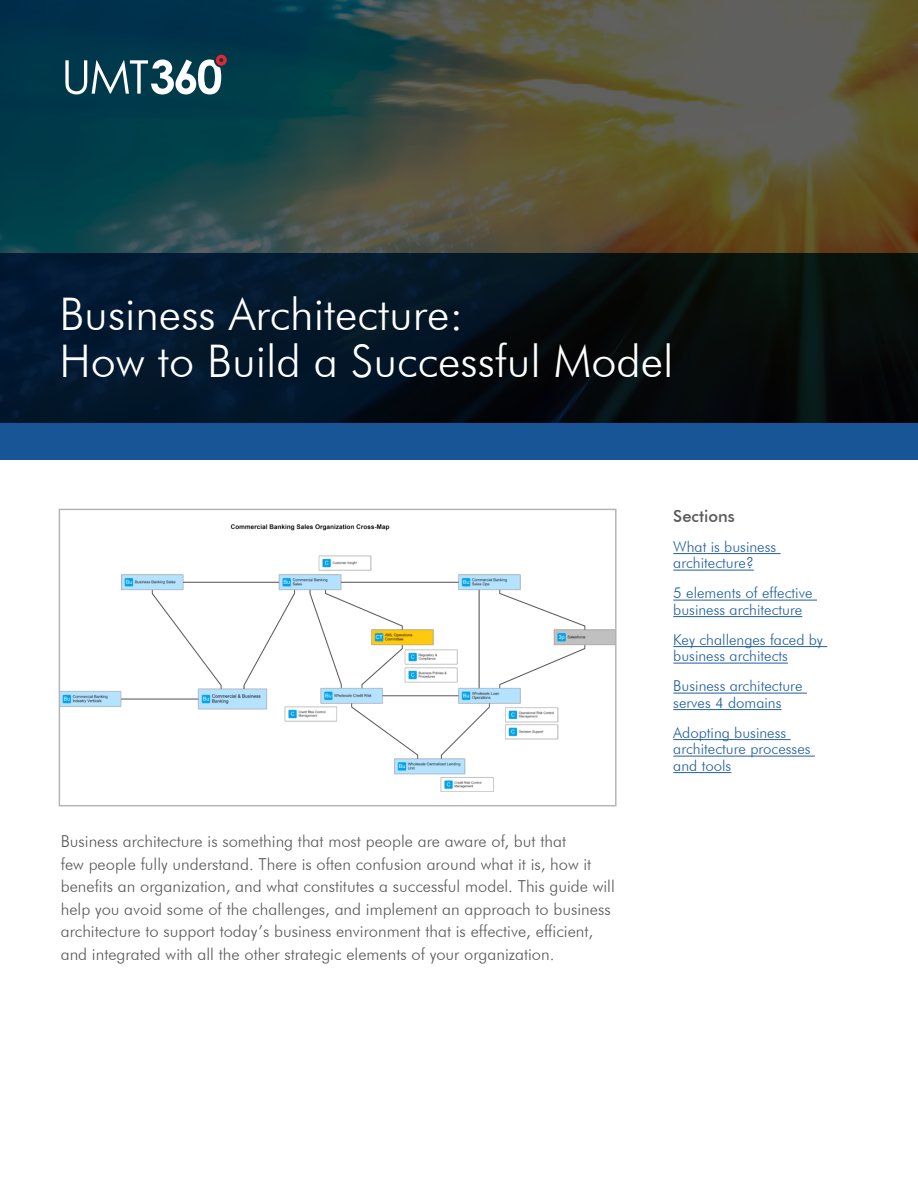
<style>
.page{position:relative;width:918px;height:1188px;background:#fff}
.page>*{position:absolute;margin:0;border:0;box-sizing:border-box;transform-origin:0 0}
.t1{font:300 45px/46.5px "Futura BT";color:#fff}
.t2{font:300 16.5px/22.5px "Futura BT";color:#58595b}
.t3{font:500 16.5px "Futura BT";color:#58595b}
.t4{font:300 15px/16.5px "Futura BT";color:#215e9e}
</style>
<div class="page">
<svg style="left:0;top:0;width:918px;height:253px;background:#3d4d41"></svg>
<svg style="left:0;top:253px;width:918px;height:170px;background:#04121c"></svg>
<svg style="left:65px;top:55px;width:162px;height:39px"></svg>
<div style="left:0;top:423px;width:918px;height:37px;background:#175597"></div>
<hr style="left:673px;top:553px;width:107px;height:1px;background:#215e9e">
<hr style="left:673px;top:570px;width:81px;height:1px;background:#215e9e">
<hr style="left:673px;top:600px;width:144px;height:1px;background:#215e9e">
<hr style="left:673px;top:616px;width:129px;height:1px;background:#215e9e">
<hr style="left:673px;top:646px;width:154px;height:1px;background:#215e9e">
<hr style="left:673px;top:663px;width:115px;height:1px;background:#215e9e">
<hr style="left:673px;top:693px;width:134px;height:1px;background:#215e9e">
<hr style="left:673px;top:709px;width:109px;height:1px;background:#215e9e">
<hr style="left:673px;top:739px;width:118px;height:1px;background:#215e9e">
<hr style="left:673px;top:756px;width:142px;height:1px;background:#215e9e">
<hr style="left:673px;top:772px;width:58px;height:1px;background:#215e9e">
<img style="left:61px;top:524px;width:554px;height:268px">
<div style="left:59px;top:509px;width:558px;height:297px;border:1px solid #b1b4b6"></div>
<h1 class="t1" style="left:59px;top:291px;width:616px">Business Architecture:<br>How to Build a Successful Model</h1>
<p class="t2" style="left:61px;top:830px;width:556px">Business architecture is something that most people are aware of, but that<br>few people fully understand. There is often confusion around what it is, how it benefits an organization, and what constitutes a successful model. This guide will help you avoid some of the challenges, and implement an approach to business architecture to support today’s business environment that is effective, efficient, and integrated with all the other strategic elements of your organization.</p>
<p class="t3" style="left:673px;top:506px;width:63px">Sections</p>
<p class="t4" style="left:673px;top:538px;width:104px">What is business architecture?</p>
<p class="t4" style="left:673px;top:585px;width:141px">5 elements of effective business architecture</p>
<p class="t4" style="left:673px;top:631px;width:151px">Key challenges faced by business architects</p>
<p class="t4" style="left:673px;top:678px;width:131px">Business architecture serves 4 domains</p>
<p class="t4" style="left:673px;top:724px;width:139px">Adopting business architecture processes and tools</p>
</div>
